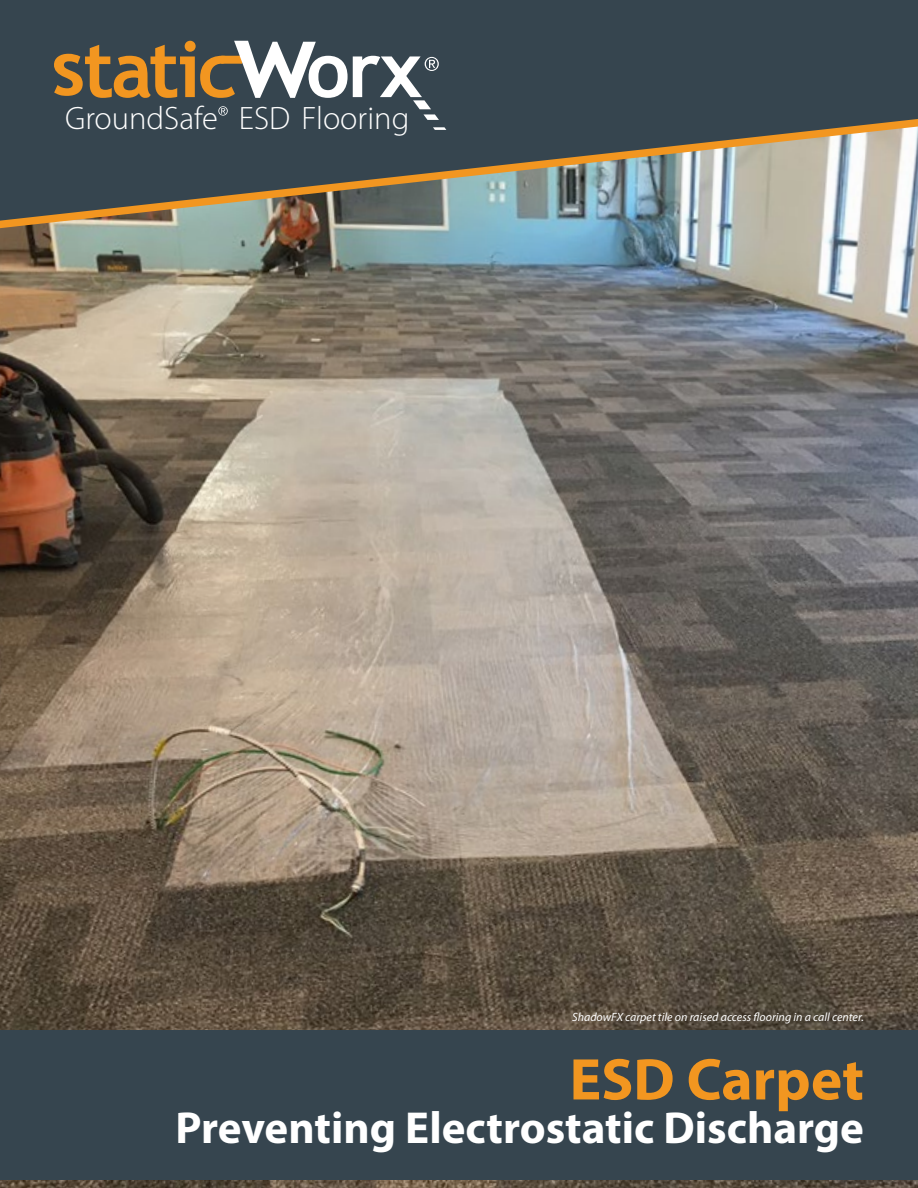
<style>
.page{position:relative;width:918px;height:1188px;background:#fff}
.page>*{position:absolute;margin:0;border:0;box-sizing:border-box;transform-origin:0 0}
.t1{font:700 59.4px "Myriad Pro";color:#f29620}
.t2{font:700 45px "Myriad Pro";color:#fff}
.t3{font:300 32.55px "Myriad Pro";color:#fff}
.t4{font:italic 12px "Myriad Pro";color:#fff}
</style>
<div class="page">
<img style="left:0;top:236px;width:918px;height:952px">
<div style="left:0;top:1030px;width:918px;height:150px;background:#36454f"></div>
<div style="left:0;top:0;width:918px;height:111px;background:#36454f"></div>
<svg style="left:0;top:111px;width:918px;height:125px;background:#747b78"></svg>
<svg style="left:433px;top:127px;width:13px;height:3px"></svg>
<svg style="left:54px;top:41px;width:385px;height:79px;background:#6e6c62"></svg>
<h3 class="t3" style="left:65px;top:99px;width:346px">GroundSafe ESD Flooring</h3>
<p class="t4" style="left:572px;top:1010px;width:293px">ShadowFX carpet tile on raised access flooring in a call center.</p>
<h1 class="t1" style="left:570px;top:1041px;width:296px">ESD Carpet</h1>
<h2 class="t2" style="left:176px;top:1098px;width:690px">Preventing Electrostatic Discharge</h2>
</div>
